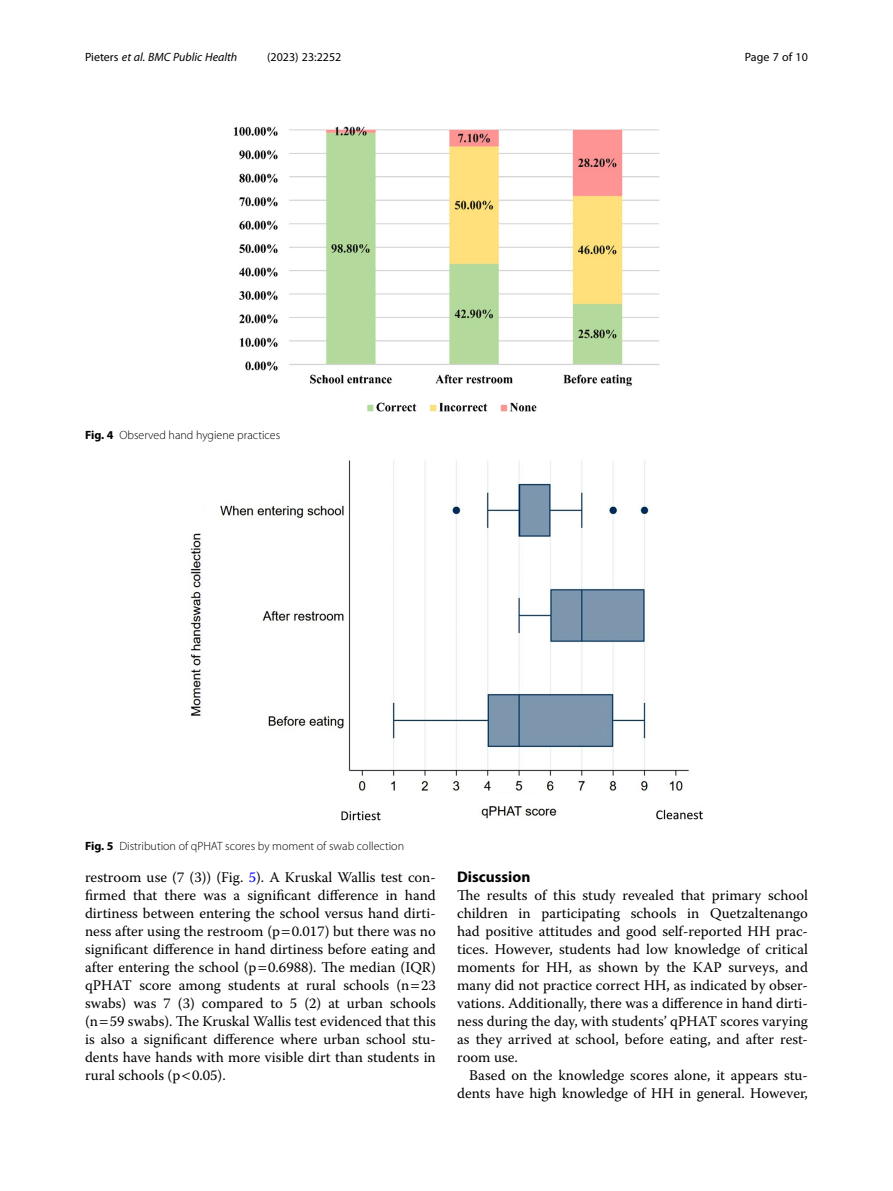
<style>
.page{position:relative;width:893px;height:1191px;background:#fff}
.page>*{position:absolute;margin:0;border:0;box-sizing:border-box;transform-origin:0 0}
.Head_1{font:700 15.45px "Myriad Pro";color:#000}
.Body_Text{font:14.7px/18px "Warnock Pro";color:#000;text-align:justify}
.Body_Text_Indent{font:14.7px/18px "Warnock Pro";color:#000;text-align:right}
.Figure_Caption{font:300 12px "Myriad Pro";color:#000}
.t1{font:italic 12px "Myriad Pro";color:#000}
.t2{font:12px "Myriad Pro";color:#000}
.s1{font-style:normal}
.s2{font-weight:700}
.s3{color:#00f}
</style>
<div class="page">
<img style="left:189px;top:460px;width:514px;height:361px">
<img style="left:233px;top:126px;width:427px;height:286px">
<p class="t1" style="left:85px;top:50px;width:154px"><span class="s1">Pieters</span> et al. BMC Public Health</p>
<p class="t2" style="left:267px;top:50px;width:76px">(2023) 23:2252</p>
<p class="t2" style="left:745px;top:50px;width:65px">Page 7 of 10</p>
<p class="Figure_Caption" style="left:85px;top:428px;width:197px"><span class="s2">Fig. 4</span> Observed hand hygiene practices</p>
<p class="Figure_Caption" style="left:85px;top:839px;width:321px"><span class="s2">Fig. 5</span> Distribution of qPHAT scores by moment of swab collection</p>
<p class="Body_Text" style="left:85px;top:868px;width:352px">restroom use (7 (3)) (Fig. <span class="s3">5</span>). A Kruskal Wallis test con&shy;firmed that there was a significant difference in hand dirtiness between entering the school versus hand dirti&shy;ness after using the restroom (p 0.017) but there was no significant difference in hand dirtiness before eating and after entering the school (p 0.6988). The median (IQR) qPHAT score among students at rural schools (n 23 swabs) was 7 (3) compared to 5 (2) at urban schools (n 59 swabs). The Kruskal Wallis test evidenced that this is also a significant difference where urban school stu&shy;dents have hands with more visible dirt than students in rural schools (p 0.05).</p>
<p class="Head_1" style="left:457px;top:867px;width:75px">Discussion</p>
<p class="Body_Text" style="left:457px;top:886px;width:352px">The results of this study revealed that primary school children in participating schools in Quetzaltenango had positive attitudes and good self-reported HH prac&shy;tices. However, students had low knowledge of critical moments for HH, as shown by the KAP surveys, and many did not practice correct HH, as indicated by obser&shy;vations. Additionally, there was a difference in hand dirti&shy;ness during the day, with students’ qPHAT scores varying as they arrived at school, before eating, and after rest&shy;room use.</p>
<p class="Body_Text_Indent" style="left:457px;top:1066px;width:352px">Based on the knowledge scores alone, it appears stu&shy;dents have high knowledge of HH in general. However,</p>
</div>
